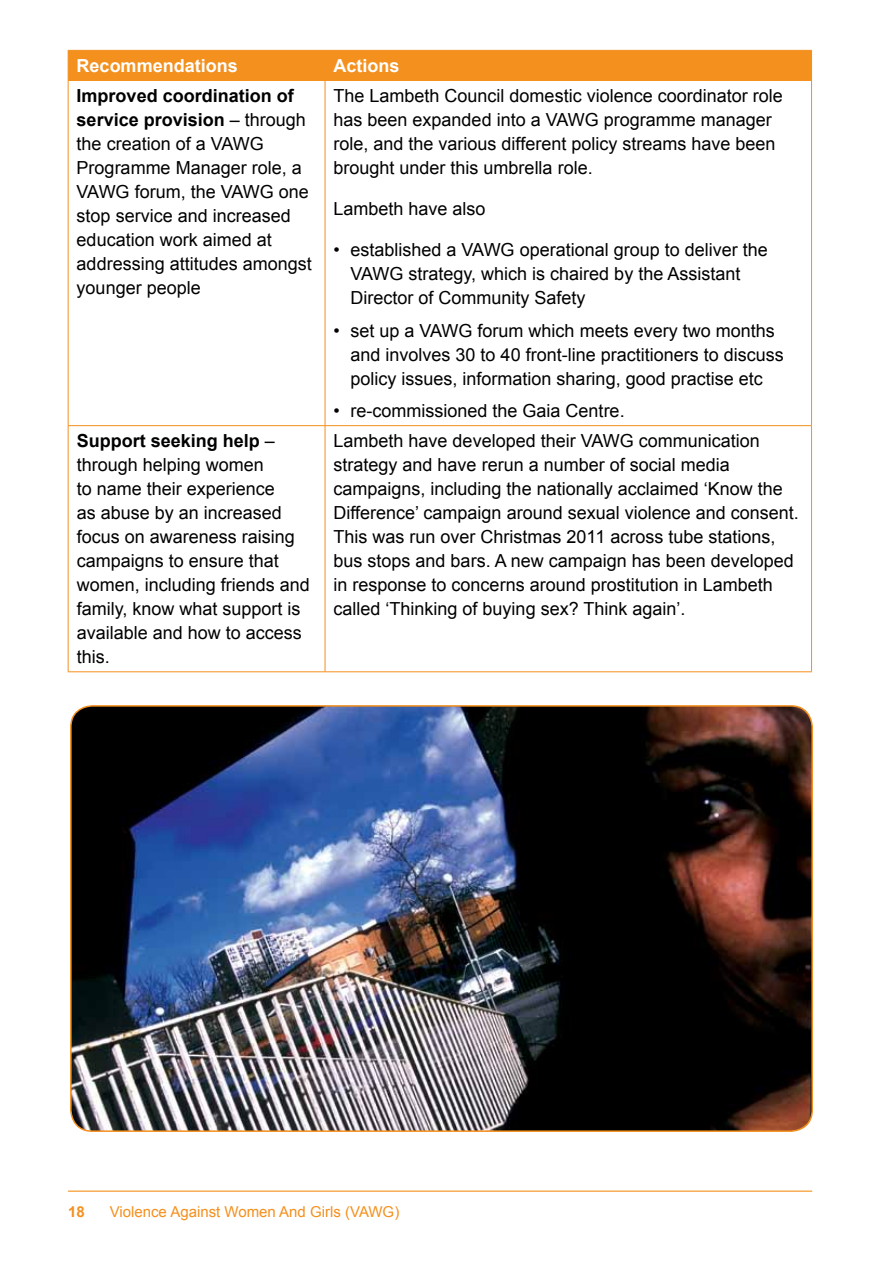
<style>
.page{position:relative;width:893px;height:1263px;background:#fff}
.page>*{position:absolute;margin:0;border:0;box-sizing:border-box;transform-origin:0 0}
.t1{font:18px/24px "Arial";color:#000}
.t2{font:700 18px "Arial";color:#fff}
.t3{font:15px "Arial";color:#f4901d}
.t4{font:700 15px "Arial";color:#f4901d}
.s1{font-weight:700}
</style>
<div class="page">
<hr style="left:68px;top:1190px;width:744px;height:2px;background:#f4901d">
<hr style="left:68px;top:81px;width:1px;height:344px;background:#f4901d">
<hr style="left:325px;top:81px;width:1px;height:344px;background:#f4901d">
<hr style="left:811px;top:81px;width:1px;height:344px;background:#f4901d">
<hr style="left:68px;top:425px;width:257px;height:1px;background:#f4901d">
<hr style="left:68px;top:426px;width:1px;height:245px;background:#f4901d">
<hr style="left:325px;top:425px;width:487px;height:1px;background:#f4901d">
<hr style="left:325px;top:426px;width:1px;height:245px;background:#f4901d">
<hr style="left:811px;top:426px;width:1px;height:245px;background:#f4901d">
<hr style="left:68px;top:671px;width:257px;height:1px;background:#f4901d">
<hr style="left:325px;top:671px;width:487px;height:1px;background:#f4901d">
<div style="left:68px;top:50px;width:744px;height:30px;background:#f4901d"></div>
<hr style="left:68px;top:80px;width:257px;height:1px;background:#f4901d">
<hr style="left:325px;top:80px;width:487px;height:1px;background:#f4901d">
<img style="left:71px;top:706px;width:741px;height:425px">
<div style="left:70px;top:705px;width:743px;height:427px;border:2px solid #f4901d;border-radius:21px"></div>
<p class="t2" style="left:77px;top:54px;width:163px">Recommendations</p>
<p class="t2" style="left:334px;top:54px;width:68px">Actions</p>
<p class="t1" style="left:77px;top:84px;width:237px"><span class="s1">Improved coordination of service provision</span> – through the creation of a VAWG<br>Programme Manager role, a<br>VAWG forum, the VAWG one stop service and increased education work aimed at addressing attitudes amongst younger people</p>
<p class="t1" style="left:334px;top:84px;width:451px">The Lambeth Council domestic violence coordinator role has been expanded into a VAWG programme manager role, and the various different policy streams have been brought under this umbrella role.</p>
<p class="t1" style="left:334px;top:197px;width:154px">Lambeth have also</p>
<p class="t1" style="left:351px;top:238px;width:419px;text-indent:-17px">• established a VAWG operational group to deliver the<br>VAWG strategy, which is chaired by the Assistant<br>Director of Community Safety</p>
<p class="t1" style="left:351px;top:318px;width:435px;text-indent:-17px">• set up a VAWG forum which meets every two months and involves 30 to 40 front-line practitioners to discuss policy issues, information sharing, good practise etc</p>
<p class="t1" style="left:334px;top:399px;width:293px">• re-commissioned the Gaia Centre.</p>
<p class="t1" style="left:77px;top:429px;width:235px"><span class="s1">Support seeking help</span> – through helping women<br>to name their experience<br>as abuse by an increased focus on awareness raising campaigns to ensure that women, including friends and family, know what support is available and how to access this.</p>
<p class="t1" style="left:334px;top:429px;width:467px">Lambeth have developed their VAWG communication strategy and have rerun a number of social media campaigns, including the nationally acclaimed ‘Know the Difference’ campaign around sexual violence and consent.<br>This was run over Christmas 2011 across tube stations, bus stops and bars. A new campaign has been developed in response to concerns around prostitution in Lambeth called ‘Thinking of buying sex? Think again’.</p>
<p class="t4" style="left:68px;top:1202px;width:18px">18</p>
<p class="t3" style="left:110px;top:1202px;width:291px">Violence Against Women And Girls (VAWG)</p>
</div>
